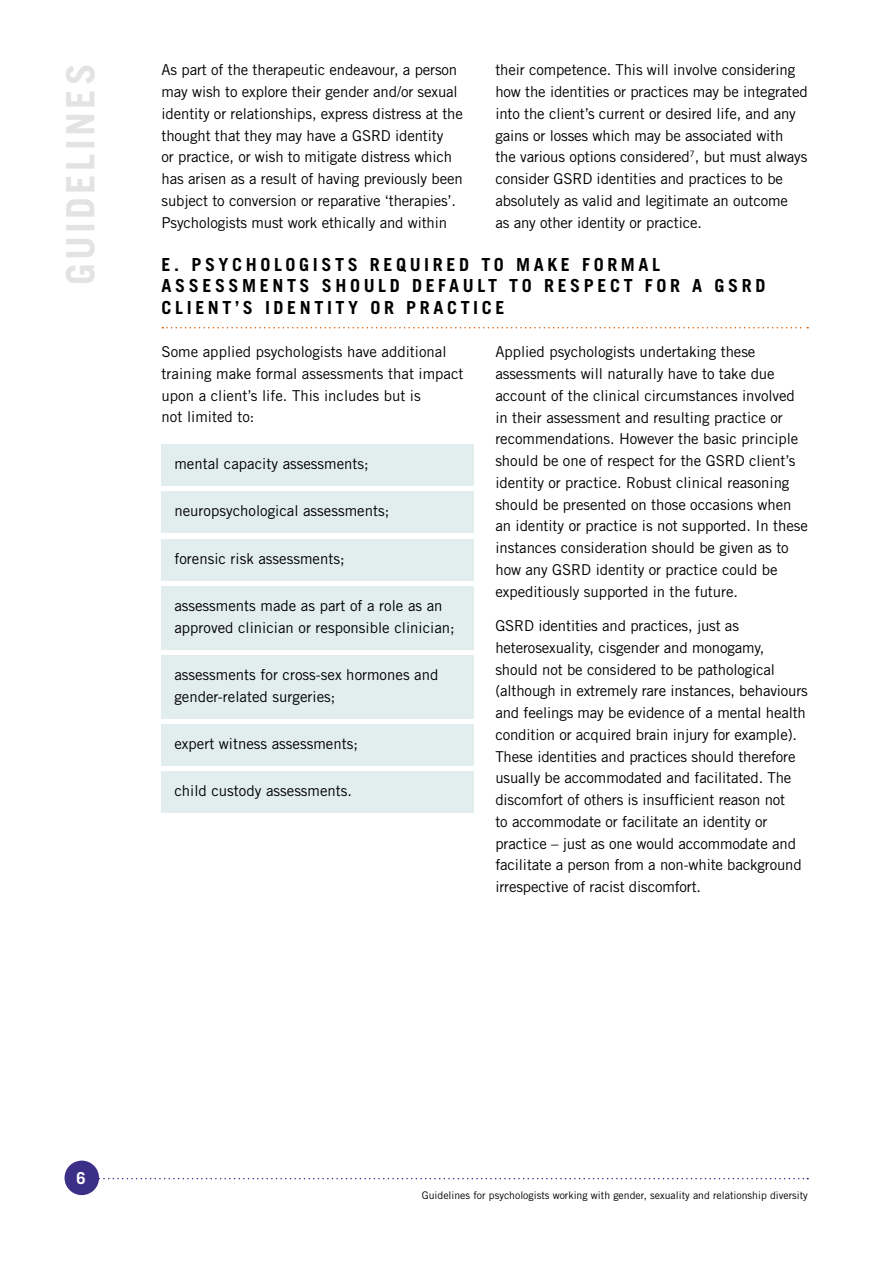
<style>
.page{position:relative;width:893px;height:1263px;background:#fff}
.page>*{position:absolute;margin:0;border:0;box-sizing:border-box;transform-origin:0 0}
.t1{font:700 39px "Trade Gothic";letter-spacing:.085em;color:#e3e3e3}
.t2{font:700 18px/21.8px "Trade Gothic";letter-spacing:.2em;color:#000}
.t3{font:700 16.5px "Trade Gothic";color:#fff}
.t4{font:15px/21.8px "Trade Gothic";letter-spacing:-.01em;color:#000}
.t5{font:10.5px "Trade Gothic";color:#000}
</style>
<div class="page">
<svg style="left:99px;top:1178px;width:709px;height:1px"></svg>
<div style="left:65px;top:1160px;width:34px;height:35px;background:#3c2f88;border-radius:50%"></div>
<svg style="left:162px;top:327px;width:646px;height:1px"></svg>
<div style="left:162px;top:444px;width:312px;height:42px;background:#e2edee"></div>
<div style="left:162px;top:491px;width:312px;height:42px;background:#e2edee"></div>
<div style="left:162px;top:539px;width:312px;height:41px;background:#e2edee"></div>
<div style="left:162px;top:586px;width:312px;height:63px;background:#e2edee"></div>
<div style="left:162px;top:655px;width:312px;height:63px;background:#e2edee"></div>
<div style="left:162px;top:724px;width:312px;height:42px;background:#e2edee"></div>
<div style="left:162px;top:771px;width:312px;height:42px;background:#e2edee"></div>
<h1 class="t1" style="left:57px;top:285px;width:223px;rotate:-90deg">GUIDELINES</h1>
<p class="t4" style="left:162px;top:59px;width:303px">As part of the therapeutic endeavour, a person may wish to explore their gender and/or sexual identity or relationships, express distress at the thought that they may have a GSRD identity<br>or practice, or wish to mitigate distress which has arisen as a result of having previously been subject to conversion or reparative ‘therapies’.<br>Psychologists must work ethically and within</p>
<p class="t4" style="left:495px;top:59px;width:314px">their competence. This will involve considering how the identities or practices may be integrated into the client’s current or desired life, and any gains or losses which may be associated with the various options considered<sup>7</sup>, but must always consider GSRD identities and practices to be absolutely as valid and legitimate an outcome<br>as any other identity or practice.</p>
<p class="t2" style="left:162px;top:253px;width:605px">E. PSYCHOLOGISTS REQUIRED TO MAKE FORMAL<br>ASSESSMENTS SHOULD DEFAULT TO RESPECT FOR A GSRD<br>CLIENT’S IDENTITY OR PRACTICE</p>
<p class="t4" style="left:162px;top:341px;width:303px">Some applied psychologists have additional training make formal assessments that impact upon a client’s life. This includes but is<br>not limited to:</p>
<p class="t4" style="left:174px;top:453px;width:196px">mental capacity assessments;</p>
<p class="t4" style="left:174px;top:500px;width:216px">neuropsychological assessments;</p>
<p class="t4" style="left:174px;top:547px;width:172px">forensic risk assessments;</p>
<p class="t4" style="left:174px;top:594px;width:282px">assessments made as part of a role as an approved clinician or responsible clinician;</p>
<p class="t4" style="left:174px;top:663px;width:266px">assessments for cross-sex hormones and gender-related surgeries;</p>
<p class="t4" style="left:174px;top:732px;width:185px">expert witness assessments;</p>
<p class="t4" style="left:174px;top:780px;width:179px">child custody assessments.</p>
<p class="t4" style="left:495px;top:341px;width:314px">Applied psychologists undertaking these assessments will naturally have to take due account of the clinical circumstances involved in their assessment and resulting practice or recommendations. However the basic principle should be one of respect for the GSRD client’s identity or practice. Robust clinical reasoning should be presented on those occasions when an identity or practice is not supported. In these instances consideration should be given as to how any GSRD identity or practice could be expeditiously supported in the future.</p>
<p class="t4" style="left:495px;top:615px;width:314px">GSRD identities and practices, just as heterosexuality, cisgender and monogamy, should not be considered to be pathological (although in extremely rare instances, behaviours and feelings may be evidence of a mental health condition or acquired brain injury for example).<br>These identities and practices should therefore usually be accommodated and facilitated. The discomfort of others is insufficient reason not<br>to accommodate or facilitate an identity or practice – just as one would accommodate and facilitate a person from a non-white background irrespective of racist discomfort.</p>
<p class="t3" style="left:76px;top:1168px;width:11px">6</p>
<p class="t5" style="left:422px;top:1189px;width:388px">Guidelines for psychologists working with gender, sexuality and relationship diversity</p>
</div>
